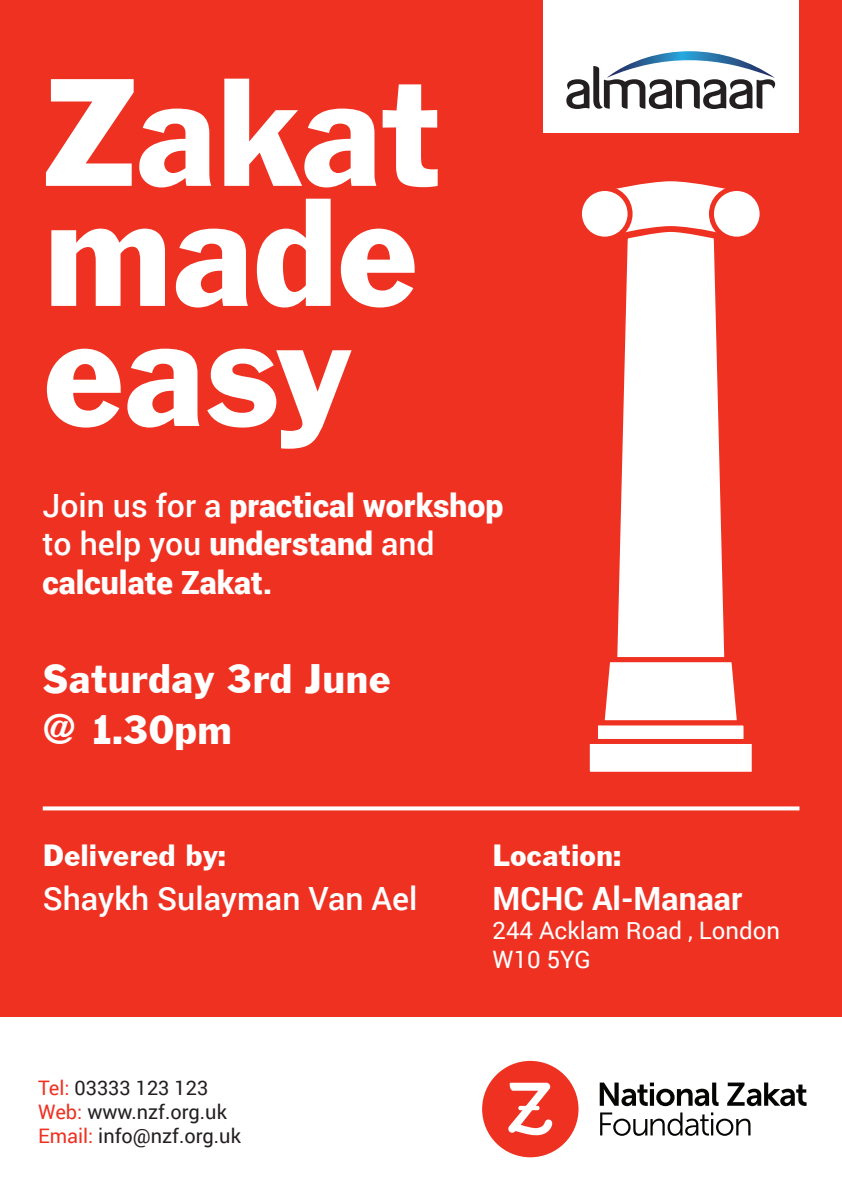
<style>
.page{position:relative;width:842px;height:1191px;background:#fff}
.page>*{position:absolute;margin:0;border:0;box-sizing:border-box;transform-origin:0 0}
.t1{font:160px/120px "Franklin Gothic";letter-spacing:-.015em;color:#fff}
.t2{font:43px/51.6px "Franklin Gothic";color:#fff}
.t3{font:900 32px/38.4px "Roboto";color:#fff}
.t4{font:32px "Franklin Gothic";color:#fff}
.t5{font:500 32px "Roboto";color:#fff}
.t6{font:700 32px "Roboto";color:#fff}
.t7{font:24px/28.8px "Roboto";color:#fff}
.t8{font:20px/24px "Roboto";color:#231f20}
.s1{font-weight:500}
.s2{color:#ef3122}
</style>
<div class="page">
<div style="left:0;top:0;width:842px;height:1016px;background:#ef3122"></div>
<div style="left:543px;top:0;width:255px;height:132px;background:#fff"></div>
<svg style="left:43px;top:806px;width:756px;height:4px;background:#fde7e6"></svg>
<svg style="left:616px;top:181px;width:109px;height:43px;background:#fde9e7"></svg>
<svg style="left:617px;top:224px;width:108px;height:430px;background:#fde6e4"></svg>
<svg style="left:604px;top:654px;width:133px;height:66px;background:#fce4e2"></svg>
<div style="left:593px;top:720px;width:155px;height:24px;background:#fff;border:5px solid #ef3122"></div>
<div style="left:585px;top:739px;width:172px;height:37px;background:#fff;border:5px solid #ef3122"></div>
<div style="left:579px;top:188px;width:51px;height:51px;background:#fff;border-radius:50%"></div>
<div style="left:577px;top:186px;width:55px;height:56px;border:5px solid #ef3122;border-radius:50%"></div>
<div style="left:711px;top:188px;width:51px;height:51px;background:#fff;border-radius:50%"></div>
<div style="left:709px;top:186px;width:56px;height:56px;border:5px solid #ef3122;border-radius:50%"></div>
<div style="left:482px;top:1060px;width:96px;height:97px;background:#ef3122;border-radius:50%"></div>
<svg style="left:508px;top:1082px;width:45px;height:54px"></svg>
<svg style="left:600px;top:1082px;width:118px;height:24px"></svg>
<svg style="left:600px;top:1112px;width:150px;height:23px"></svg>
<svg style="left:727px;top:1082px;width:79px;height:24px"></svg>
<svg style="left:566px;top:51px;width:209px;height:58px"></svg>
<h1 class="t1" style="left:43px;top:70px;width:401px">Zakat made easy</h1>
<p class="t3" style="left:43px;top:485px;width:463px"><span class="s1">Join us for a</span> practical workshop <span class="s1">to help you</span> understand <span class="s1">and </span>calculate Zakat.</p>
<h2 class="t2" style="left:43px;top:652px;width:350px">Saturday 3rd June @ 1.30pm</h2>
<p class="t4" style="left:43px;top:835px;width:185px">Delivered by:</p>
<p class="t5" style="left:43px;top:876px;width:376px">Shaykh Sulayman Van Ael</p>
<p class="t8" style="left:38px;top:1075px;width:204px"><span class="s2">Tel:</span> 03333 123 123<br><span class="s2">Web:</span> www.nzf.org.uk<br><span class="s2">Email:</span> info@nzf.org.uk</p>
<p class="t4" style="left:493px;top:835px;width:130px">Location:</p>
<p class="t6" style="left:493px;top:876px;width:251px">MCHC Al-Manaar</p>
<p class="t7" style="left:493px;top:915px;width:289px">244 Acklam Road , London<br>W10 5YG</p>
</div>
